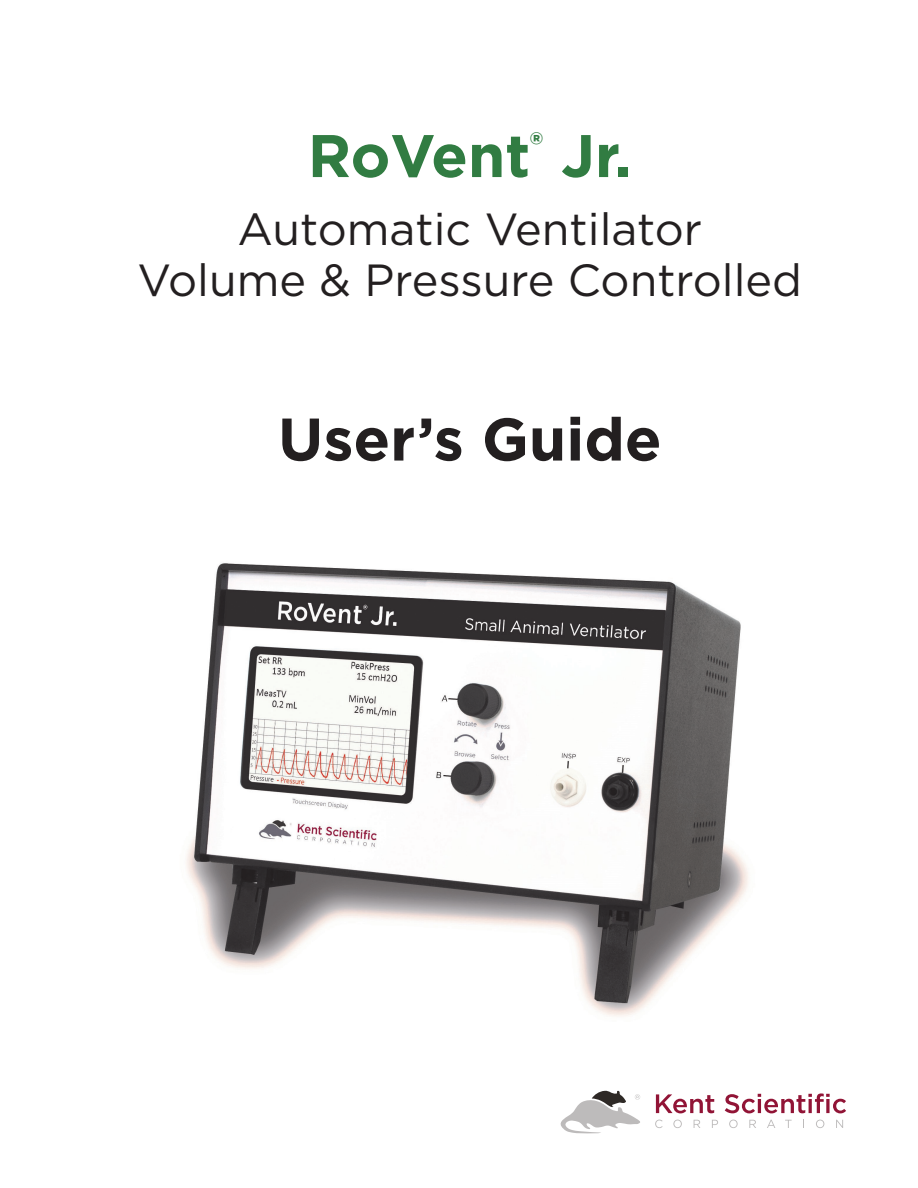
<style>
.page{position:relative;width:918px;height:1188px;background:#fff}
.page>*{position:absolute;margin:0;border:0;box-sizing:border-box;transform-origin:0 0}
.t1{font:700 60px "Gotham";color:#231f20}
.t2{font:700 60px "Gotham";color:#317c42}
.t3{font:45px/51px "Gotham";color:#231f20;text-align:center}
</style>
<div class="page">
<svg style="left:656px;top:1094px;width:58px;height:19px"></svg>
<svg style="left:725px;top:1093px;width:121px;height:20px"></svg>
<svg style="left:655px;top:1120px;width:8px;height:8px"></svg>
<svg style="left:673px;top:1120px;width:9px;height:8px"></svg>
<svg style="left:694px;top:1120px;width:6px;height:8px"></svg>
<svg style="left:712px;top:1120px;width:6px;height:8px"></svg>
<svg style="left:729px;top:1120px;width:9px;height:8px"></svg>
<svg style="left:749px;top:1120px;width:7px;height:8px"></svg>
<svg style="left:767px;top:1120px;width:8px;height:8px"></svg>
<svg style="left:785px;top:1120px;width:7px;height:8px"></svg>
<svg style="left:816px;top:1120px;width:8px;height:8px"></svg>
<svg style="left:836px;top:1120px;width:7px;height:8px"></svg>
<svg style="left:560px;top:1090px;width:80px;height:43px"></svg>
<img style="left:186px;top:563px;width:563px;height:454px">
<p class="t2" style="left:308px;top:116px;width:326px">RoVent<sup>®</sup> Jr.</p>
<p class="t3" style="left:138px;top:202px;width:666px">Automatic Ventilator<br>Volume &amp; Pressure Controlled</p>
<p class="t1" style="left:278px;top:400px;width:385px">User’s Guide</p>
</div>
